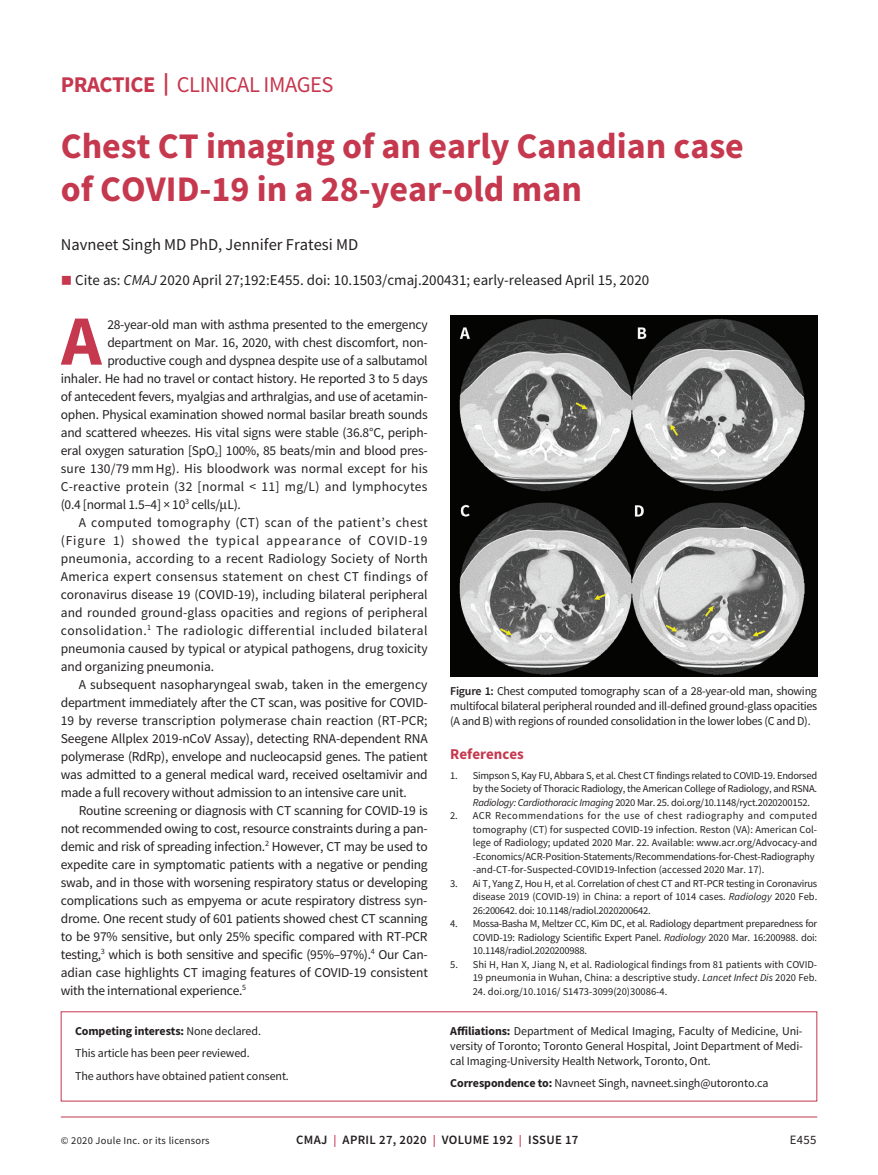
<style>
.page{position:relative;width:878px;height:1175px;background:#fff}
.page>*{position:absolute;margin:0;border:0;box-sizing:border-box;transform-origin:0 0}
.t1{font:700 70.65px "Source Sans Pro";color:#c5384e}
.t2{font:700 36px/43.2px "Source Sans Pro";color:#c5384e}
.t3{font:22.5px "Source Sans Pro";letter-spacing:-.02em;color:#c5384e}
.t4{font:16.5px "Source Sans Pro";color:#231f20}
.t5{font:15px "Source Sans Pro";color:#231f20}
.t6{font:700 15px "Source Sans Pro";color:#c5384e}
.t7{font:13.5px "Source Sans Pro";letter-spacing:-.015em;color:#231f20}
.t8{font:13.5px "Source Sans Pro";letter-spacing:.03em;color:#231f20}
.t9{font:13.5px "Source Sans Pro";letter-spacing:.015em;color:#231f20}
.t10{font:13.5px "Source Sans Pro";letter-spacing:.005em;color:#231f20}
.t11{font:13.5px "Source Sans Pro";letter-spacing:.01em;color:#231f20}
.t12{font:13.5px "Source Sans Pro";letter-spacing:.02em;color:#231f20}
.t13{font:13.5px "Source Sans Pro";letter-spacing:.025em;color:#231f20}
.t14{font:13.5px "Source Sans Pro";letter-spacing:.065em;color:#231f20}
.t15{font:600 12.75px "Source Sans Pro";letter-spacing:.025em;color:#231f20}
.t16{font:12.75px "Source Sans Pro";color:#231f20}
.t17{font:12px/15px "Source Sans Pro";letter-spacing:-.01em;color:#231f20;text-align:justify}
.t18{font:10.5px/13.5px "Source Sans Pro";color:#231f20;text-align:justify}
.t19{font:10.5px "Source Sans Pro";letter-spacing:.025em;color:#231f20}
.s1{font-weight:700}
.s2{color:#c5384e}
.s3{font-style:italic}
.s4{font-weight:600}
.s5{font-size:12px;color:#c5384e}
</style>
<div class="page">
<hr style="left:61px;top:1116px;width:756px;height:1px;background:#c5384e">
<img style="left:450px;top:315px;width:367px;height:361px">
<h3 class="t3" style="left:61px;top:70px;width:274px"><span class="s1">PRACTICE |</span> CLINICAL IMAGES</h3>
<h2 class="t2" style="left:61px;top:123px;width:684px">Chest CT imaging of an early Canadian case of COVID-19 in a 28-year-old man</h2>
<p class="t4" style="left:61px;top:234px;width:299px">Navneet Singh MD PhD, Jennifer Fratesi MD</p>
<p class="t5" style="left:61px;top:270px;width:590px"><span class="s2">■</span> Cite as: <span class="s3">CMAJ</span> 2020 April 27;192:E455. doi: 10.1503/cmaj.200431; early-released April 15, 2020</p>
<h1 class="t1" style="left:61px;top:293px;width:42px">A</h1>
<p class="t7" style="left:107px;top:315px;width:322px">28-year-old man with asthma presented to the emergency</p>
<p class="t7" style="left:107px;top:333px;width:322px">department on Mar. 16, 2020, with chest discomfort, non-</p>
<p class="t7" style="left:107px;top:351px;width:322px">productive cough and dyspnea despite use of a salbutamol</p>
<p class="t7" style="left:61px;top:369px;width:368px">inhaler. He had no travel or contact history. He reported 3 to 5 days</p>
<p class="t7" style="left:61px;top:387px;width:368px">of antecedent fevers, myalgias and arthralgias, and use of acetamin-</p>
<p class="t7" style="left:61px;top:405px;width:368px">ophen. Physical examination showed normal basilar breath sounds</p>
<p class="t7" style="left:61px;top:423px;width:368px">and scattered wheezes. His vital signs were stable (36.8°C, periph-</p>
<p class="t7" style="left:61px;top:441px;width:368px">eral oxygen saturation [SpO<sub>2</sub>] 100%, 85 beats/min and blood pres-</p>
<p class="t9" style="left:61px;top:459px;width:368px">sure 130/79 mm Hg). His bloodwork was normal except for his</p>
<p class="t12" style="left:61px;top:477px;width:368px">C-reactive protein (32 [normal &lt; 11] mg/L) and lymphocytes</p>
<p class="t7" style="left:61px;top:495px;width:182px">(0.4 [normal 1.5–4] × 10<sup>3</sup> cells/ L).</p>
<p class="t8" style="left:79px;top:513px;width:350px">A computed tomography (CT) scan of the patient’s chest</p>
<p class="t14" style="left:61px;top:531px;width:368px">(Figure 1) showed the typical appearance of COVID-19</p>
<p class="t9" style="left:61px;top:549px;width:368px">pneumonia, according to a recent Radiology Society of North</p>
<p class="t13" style="left:61px;top:567px;width:368px">America expert consensus statement on chest CT findings of</p>
<p class="t7" style="left:61px;top:585px;width:368px">coronavirus disease 19 (COVID-19), including bilateral peripheral</p>
<p class="t11" style="left:61px;top:603px;width:368px">and rounded ground-glass opacities and regions of peripheral</p>
<p class="t8" style="left:61px;top:621px;width:368px">consolidation.<sup>1</sup> The radiologic differential included bilateral</p>
<p class="t7" style="left:61px;top:639px;width:368px">pneumonia caused by typical or atypical pathogens, drug toxicity</p>
<p class="t7" style="left:61px;top:657px;width:155px">and organizing pneumonia.</p>
<p class="t7" style="left:79px;top:675px;width:350px">A subsequent nasopharyngeal swab, taken in the emergency</p>
<p class="t7" style="left:61px;top:693px;width:368px">department immediately after the CT scan, was positive for COVID-</p>
<p class="t10" style="left:61px;top:711px;width:368px">19 by reverse transcription polymerase chain reaction (RT-PCR;</p>
<p class="t7" style="left:61px;top:729px;width:368px">Seegene Allplex 2019-nCoV Assay), detecting RNA-dependent RNA</p>
<p class="t7" style="left:61px;top:747px;width:368px">polymerase (RdRp), envelope and nucleocapsid genes. The patient</p>
<p class="t7" style="left:61px;top:765px;width:368px">was admitted to a general medical ward, received oseltamivir and</p>
<p class="t7" style="left:61px;top:783px;width:347px">made a full recovery without admission to an intensive care unit.</p>
<p class="t7" style="left:79px;top:801px;width:350px">Routine screening or diagnosis with CT scanning for COVID-19 is</p>
<p class="t7" style="left:61px;top:819px;width:368px">not recommended owing to cost, resource constraints during a pan-</p>
<p class="t7" style="left:61px;top:837px;width:368px">demic and risk of spreading infection.<sup>2</sup> However, CT may be used to</p>
<p class="t7" style="left:61px;top:855px;width:368px">expedite care in symptomatic patients with a negative or pending</p>
<p class="t7" style="left:61px;top:873px;width:368px">swab, and in those with worsening respiratory status or developing</p>
<p class="t7" style="left:61px;top:891px;width:368px">complications such as empyema or acute respiratory distress syn-</p>
<p class="t7" style="left:61px;top:909px;width:368px">drome. One recent study of 601 patients showed chest CT scanning</p>
<p class="t7" style="left:61px;top:927px;width:368px">to be 97% sensitive, but only 25% specific compared with RT-PCR</p>
<p class="t7" style="left:61px;top:945px;width:367px">testing,<sup>3</sup> which is both sensitive and specific (95%–97%).<sup>4</sup> Our Can-</p>
<p class="t7" style="left:61px;top:963px;width:368px">adian case highlights CT imaging features of COVID-19 consistent</p>
<p class="t7" style="left:61px;top:981px;width:187px">with the international experience.<sup>5</sup></p>
<p class="t17" style="left:450px;top:683px;width:368px"><span class="s4">Figure 1:</span> Chest computed tomography scan of a 28-year-old man, showing multifocal bilateral peripheral rounded and ill-defined ground-glass opacities (A and B) with regions of rounded consolidation in the lower lobes (C and D).</p>
<p class="t6" style="left:450px;top:744px;width:75px">References</p>
<p class="t18" style="left:473px;top:768px;width:346px;text-indent:-23px">1. Simpson S, Kay FU, Abbara S, et al. Chest CT findings related to COVID-19. Endorsed by the Society of Thoracic Radiology, the American College of Radiology, and RSNA.<br><span class="s3">Radiology: Cardiothoracic Imaging</span> 2020 Mar. 25. doi.org/10.1148/ryct.2020200152.</p>
<p class="t18" style="left:473px;top:808px;width:346px;text-align:left;text-indent:-23px">2. ACR Recommendations for the use of chest radiography and computed tomography (CT) for suspected COVID-19 infection. Reston (VA): American Col&shy;lege of Radiology; updated 2020 Mar. 22. Available: www.acr.org/Advocacy-and -Economics/ACR-Position-Statements/Recommendations-for-Chest-Radiography -and-CT-for-Suspected-COVID19-Infection (accessed 2020 Mar. 17).</p>
<p class="t18" style="left:473px;top:876px;width:346px;text-indent:-23px">3. Ai T, Yang Z, Hou H, et al. Correlation of chest CT and RT-PCR testing in Coronavirus disease 2019 (COVID-19) in China: a report of 1014 cases. <span class="s3">Radiology</span> 2020 Feb.<br>26:200642. doi: 10.1148/radiol.2020200642.</p>
<p class="t18" style="left:473px;top:916px;width:346px;text-indent:-23px">4. Mossa-Basha M, Meltzer CC, Kim DC, et al. Radiology department preparedness for COVID-19: Radiology Scientific Expert Panel. <span class="s3">Radiology</span> 2020 Mar. 16:200988. doi:<br>10.1148/radiol.2020200988.</p>
<p class="t18" style="left:450px;top:957px;width:368px;text-align:right">5. Shi H, Han X, Jiang N, et al. Radiological findings from 81 patients with COVID-<br>19 pneumonia in Wuhan, China: a descriptive study. <span class="s3">Lancet Infect Dis</span> 2020 Feb.</p>
<p class="t18" style="left:473px;top:984px;width:196px">24. doi.org/10.1016/ S1473-3099(20)30086-4.</p>
<p class="t17" style="left:75px;top:1019px;width:215px;line-height:22.5px;text-align:left"><span class="s1">Competing interests:</span> None declared.<br>This article has been peer reviewed.<br>The authors have obtained patient consent.</p>
<p class="t17" style="left:450px;top:1023px;width:354px"><span class="s1">Affiliations:</span> Department of Medical Imaging, Faculty of Medicine, Uni&shy;versity of Toronto; Toronto General Hospital, Joint Department of Medi&shy;cal Imaging-University Health Network, Toronto, Ont.</p>
<p class="t17" style="left:450px;top:1075px;width:320px"><span class="s1">Correspondence to:</span> Navneet Singh, navneet.singh@utoronto.ca</p>
<p class="t19" style="left:61px;top:1134px;width:150px">© 2020 Joule Inc. or its licensors</p>
<p class="t15" style="left:296px;top:1131px;width:284px">CMAJ <span class="s5">|</span> APRIL 27, 2020 <span class="s5">|</span> VOLUME 192 <span class="s5">|</span> ISSUE 17</p>
<p class="t16" style="left:789px;top:1132px;width:28px">E455</p>
</div>
